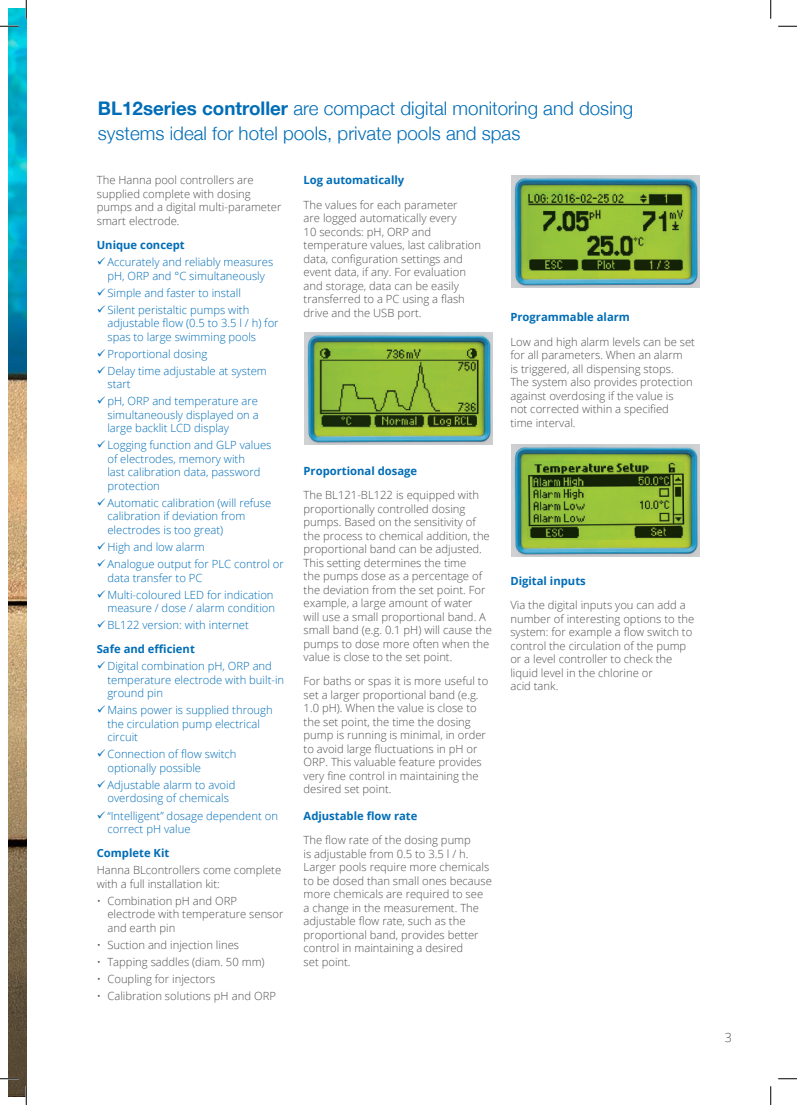
<style>
.page{position:relative;width:797px;height:1105px;background:#fff}
.page>*{position:absolute;margin:0;border:0;box-sizing:border-box;transform-origin:0 0}
.t1{font:300 18.75px/25px "Helvetica Neue";color:#006db7}
.t2{font:300 12.5px "Open Sans";color:#505050}
.t3{font:300 11.25px/13.5px "Open Sans";color:#505050}
.t4{font:300 11.25px/13.5px "Open Sans";color:#006db7}
.t5{font:700 11.25px "Open Sans";color:#006db7}
.s1{font-weight:700}
</style>
<div class="page">
<img style="left:304px;top:333px;width:189px;height:112px">
<img style="left:9px;top:9px;width:17px;height:1087px">
<img style="left:511px;top:176px;width:188px;height:112px">
<img style="left:511px;top:444px;width:188px;height:112px">
<svg style="left:0;top:25px;width:19px;height:2px"></svg>
<svg style="left:778px;top:25px;width:19px;height:2px"></svg>
<svg style="left:0;top:1078px;width:19px;height:1px"></svg>
<svg style="left:778px;top:1078px;width:19px;height:1px"></svg>
<svg style="left:25px;top:0;width:2px;height:19px"></svg>
<svg style="left:25px;top:1086px;width:2px;height:19px"></svg>
<svg style="left:770px;top:0;width:1px;height:19px"></svg>
<svg style="left:770px;top:1086px;width:1px;height:19px"></svg>
<h1 class="t1" style="left:98px;top:95px;width:537px"><span class="s1">BL12series controller</span> are compact digital monitoring and dosing systems ideal for hotel pools, private pools and spas</h1>
<p class="t3" style="left:97px;top:173px;width:186px">The Hanna pool controllers are supplied complete with dosing pumps and a digital multi-parameter smart electrode.</p>
<p class="t5" style="left:97px;top:237px;width:89px">Unique concept</p>
<p class="t4" style="left:107px;top:255px;width:167px">Accurately and reliably measures pH, ORP and °C simultaneously</p>
<p class="t4" style="left:107px;top:284px;width:143px;line-height:17px">Simple and faster to install<br>Silent peristaltic pumps with</p>
<p class="t4" style="left:107px;top:316px;width:173px">adjustable flow (0.5 to 3.5 l / h) for spas to large swimming pools</p>
<p class="t4" style="left:107px;top:345px;width:161px;line-height:17px">Proportional dosing<br>Delay time adjustable at system</p>
<p class="t4" style="left:107px;top:375px;width:152px;line-height:17px">start<br>pH, ORP and temperature are</p>
<p class="t4" style="left:107px;top:408px;width:153px">simultaneously displayed on a large backlit LCD display</p>
<p class="t4" style="left:107px;top:438px;width:165px">Logging function and GLP values of electrodes, memory with<br>last calibration data, password protection</p>
<p class="t4" style="left:107px;top:496px;width:165px">Automatic calibration (will refuse calibration if deviation from electrodes is too great)</p>
<p class="t4" style="left:107px;top:538px;width:178px;line-height:17px">High and low alarm<br>Analogue output for PLC control or</p>
<p class="t4" style="left:107px;top:569px;width:168px;line-height:17px">data transfer to PC<br>Multi-coloured LED for indication</p>
<p class="t4" style="left:107px;top:599px;width:169px;line-height:17px">measure / dose / alarm condition<br>BL122 version: with internet</p>
<p class="t5" style="left:97px;top:641px;width:100px">Safe and efficient</p>
<p class="t4" style="left:107px;top:659px;width:178px">Digital combination pH, ORP and temperature electrode with built-in ground pin</p>
<p class="t4" style="left:107px;top:703px;width:167px">Mains power is supplied through the circulation pump electrical circuit</p>
<p class="t4" style="left:107px;top:747px;width:130px">Connection of flow switch optionally possible</p>
<p class="t4" style="left:107px;top:778px;width:129px">Adjustable alarm to avoid overdosing of chemicals</p>
<p class="t4" style="left:107px;top:808px;width:172px">“Intelligent” dosage dependent on correct pH value</p>
<p class="t5" style="left:97px;top:845px;width:74px">Complete Kit</p>
<p class="t3" style="left:97px;top:863px;width:186px">Hanna BLcontrollers come complete with a full installation kit:</p>
<p class="t3" style="left:107px;top:894px;width:178px;text-indent:-11px">• Combination pH and ORP electrode with temperature sensor and earth pin</p>
<p class="t3" style="left:97px;top:938px;width:144px">• Suction and injection lines</p>
<p class="t3" style="left:97px;top:955px;width:169px">• Tapping saddles (diam. 50 mm)</p>
<p class="t3" style="left:97px;top:972px;width:120px">• Coupling for injectors</p>
<p class="t3" style="left:97px;top:989px;width:181px">• Calibration solutions pH and ORP</p>
<p class="t5" style="left:303px;top:172px;width:102px">Log automatically</p>
<p class="t3" style="left:303px;top:197px;width:179px">The values for each parameter<br>are logged automatically every<br>10 seconds: pH, ORP and temperature values, last calibration data, configuration settings and event data, if any. For evaluation and storage, data can be easily transferred to a PC using a flash drive and the USB port.</p>
<p class="t5" style="left:303px;top:463px;width:115px">Proportional dosage</p>
<p class="t3" style="left:303px;top:488px;width:190px">The BL121-BL122 is equipped with proportionally controlled dosing pumps. Based on the sensitivity of the process to chemical addition, the proportional band can be adjusted.<br>This setting determines the time<br>the pumps dose as a percentage of the deviation from the set point. For example, a large amount of water<br>will use a small proportional band. A small band (e.g. 0.1 pH) will cause the pumps to dose more often when the value is close to the set point.</p>
<p class="t3" style="left:303px;top:674px;width:186px">For baths or spas it is more useful to set a larger proportional band (e.g.<br>1.0 pH). When the value is close to the set point, the time the dosing pump is running is minimal, in order to avoid large fluctuations in pH or ORP. This valuable feature provides very fine control in maintaining the desired set point.</p>
<p class="t5" style="left:303px;top:808px;width:115px">Adjustable flow rate</p>
<p class="t3" style="left:303px;top:833px;width:190px">The flow rate of the dosing pump<br>is adjustable from 0.5 to 3.5 l / h.<br>Larger pools require more chemicals to be dosed than small ones because more chemicals are required to see a change in the measurement. The adjustable flow rate, such as the proportional band, provides better control in maintaining a desired<br>set point.</p>
<p class="t5" style="left:510px;top:309px;width:121px">Programmable alarm</p>
<p class="t3" style="left:510px;top:334px;width:186px">Low and high alarm levels can be set for all parameters. When an alarm<br>is triggered, all dispensing stops.<br>The system also provides protection against overdosing if the value is<br>not corrected within a specified<br>time interval.</p>
<p class="t5" style="left:510px;top:573px;width:77px">Digital inputs</p>
<p class="t3" style="left:510px;top:598px;width:185px">Via the digital inputs you can add a number of interesting options to the system: for example a flow switch to control the circulation of the pump or a level controller to check the liquid level in the chlorine or<br>acid tank.</p>
<p class="t2" style="left:724px;top:1029px;width:9px">3</p>
</div>
